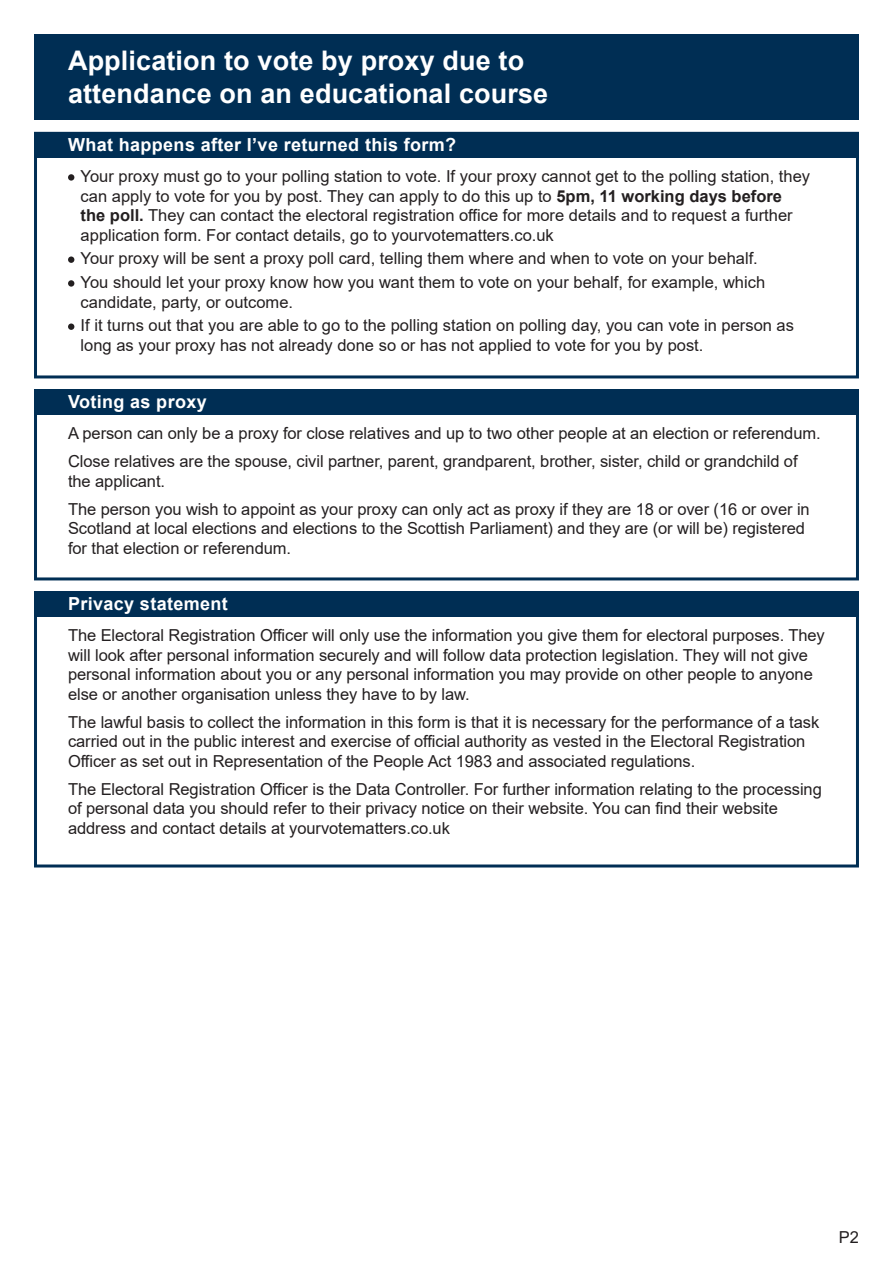
<style>
.page{position:relative;width:893px;height:1263px;background:#fff}
.page>*{position:absolute;margin:0;border:0;box-sizing:border-box;transform-origin:0 0}
.A_Head{font:700 27px/32.4px "Arial";letter-spacing:.005em;color:#fff}
.A_Head-2{font:700 18px "Arial";letter-spacing:.02em;color:#fff}
.A_Head-3{font:16.5px/19.5px "Arial";letter-spacing:-.005em;color:#231f20}
.s1{font-weight:700}
</style>
<div class="page">
<div style="left:34px;top:34px;width:825px;height:85px;background:#002e54"></div>
<div style="left:34px;top:389px;width:825px;height:191px;border:3px solid #002e54"></div>
<div style="left:34px;top:389px;width:825px;height:26px;background:#002e54"></div>
<div style="left:34px;top:591px;width:825px;height:276px;border:3px solid #002e54"></div>
<div style="left:34px;top:591px;width:825px;height:26px;background:#002e54"></div>
<div style="left:34px;top:132px;width:825px;height:246px;border:3px solid #002e54"></div>
<div style="left:34px;top:132px;width:825px;height:25px;background:#002e54"></div>
<div style="left:68px;top:174px;width:6px;height:7px;background:#231f20;border-radius:50%"></div>
<div style="left:68px;top:256px;width:6px;height:7px;background:#231f20;border-radius:50%"></div>
<div style="left:68px;top:280px;width:6px;height:7px;background:#231f20;border-radius:50%"></div>
<div style="left:68px;top:323px;width:6px;height:7px;background:#231f20;border-radius:50%"></div>
<p class="A_Head" style="left:68px;top:45px;width:482px">Application to vote by proxy due to attendance on an educational course</p>
<p class="A_Head-2" style="left:68px;top:132px;width:390px">What happens after I’ve returned this form?</p>
<p class="A_Head-3" style="left:81px;top:166px;width:731px">Your proxy must go to your polling station to vote. If your proxy cannot get to the polling station, they can apply to vote for you by post. They can apply to do this up to <span class="s1">5pm, 11 working days before the poll.</span> They can contact the electoral registration office for more details and to request a further application form. For contact details, go to yourvotematters.co.uk</p>
<p class="A_Head-3" style="left:81px;top:249px;width:679px">Your proxy will be sent a proxy poll card, telling them where and when to vote on your behalf.</p>
<p class="A_Head-3" style="left:81px;top:272px;width:686px">You should let your proxy know how you want them to vote on your behalf, for example, which candidate, party, or outcome.</p>
<p class="A_Head-3" style="left:81px;top:316px;width:715px">If it turns out that you are able to go to the polling station on polling day, you can vote in person as long as your proxy has not already done so or has not applied to vote for you by post.</p>
<p class="A_Head-2" style="left:68px;top:389px;width:140px">Voting as proxy</p>
<p class="A_Head-3" style="left:68px;top:424px;width:754px">A person can only be a proxy for close relatives and up to two other people at an election or referendum.</p>
<p class="A_Head-3" style="left:68px;top:452px;width:731px">Close relatives are the spouse, civil partner, parent, grandparent, brother, sister, child or grandchild of the applicant.</p>
<p class="A_Head-3" style="left:68px;top:499px;width:743px">The person you wish to appoint as your proxy can only act as proxy if they are 18 or over (16 or over in<br>Scotland at local elections and elections to the Scottish Parliament) and they are (or will be) registered for that election or referendum.</p>
<p class="A_Head-2" style="left:68px;top:591px;width:161px">Privacy statement</p>
<p class="A_Head-3" style="left:68px;top:626px;width:758px">The Electoral Registration Officer will only use the information you give them for electoral purposes. They will look after personal information securely and will follow data protection legislation. They will not give personal information about you or any personal information you may provide on other people to anyone else or another organisation unless they have to by law.</p>
<p class="A_Head-3" style="left:68px;top:712px;width:753px">The lawful basis to collect the information in this form is that it is necessary for the performance of a task carried out in the public interest and exercise of official authority as vested in the Electoral Registration<br>Officer as set out in Representation of the People Act 1983 and associated regulations.</p>
<p class="A_Head-3" style="left:68px;top:779px;width:755px">The Electoral Registration Officer is the Data Controller. For further information relating to the processing of personal data you should refer to their privacy notice on their website. You can find their website address and contact details at yourvotematters.co.uk</p>
<p class="A_Head-3" style="left:839px;top:1228px;width:22px">P2</p>
</div>
